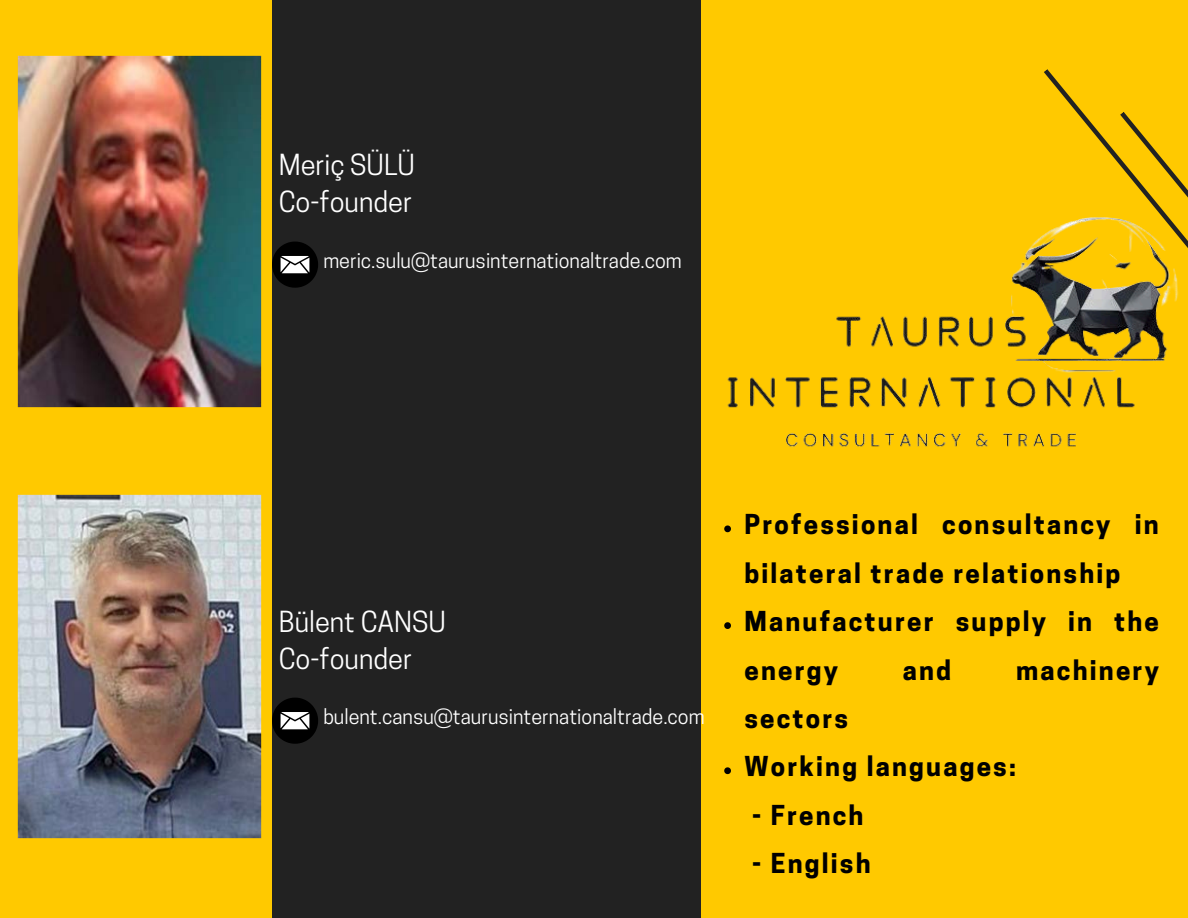
<style>
.page{position:relative;width:1188px;height:918px;background:#ffc900}
.page>*{position:absolute;margin:0;border:0;box-sizing:border-box;transform-origin:0 0}
.t1{font:27.3px/37.2px "Cooper Hewitt";color:#fff}
.t2{font:700 25.8px/48.3px "Cooper Hewitt";letter-spacing:.085em;color:#000}
.t3{font:19.8px "Cooper Hewitt";color:#fff}
</style>
<div class="page">
<div style="left:272px;top:0;width:429px;height:918px;background:#222"></div>
<img style="left:726px;top:69px;width:462px;height:464px">
<svg style="left:272px;top:242px;width:46px;height:46px"></svg>
<img style="left:17px;top:56px;width:245px;height:352px">
<img style="left:17px;top:494px;width:245px;height:344px">
<svg style="left:272px;top:698px;width:46px;height:46px"></svg>
<svg style="left:724px;top:525px;width:7px;height:7px"></svg>
<svg style="left:724px;top:622px;width:7px;height:7px"></svg>
<svg style="left:724px;top:767px;width:7px;height:7px"></svg>
<p class="t1" style="left:279px;top:150px;width:138px">Meriç SÜLÜ<br>Co-founder</p>
<h1 class="t3" style="left:323px;top:253px;width:360px">meric.sulu@taurusinternationaltrade.com</h1>
<h1 class="t1" style="left:279px;top:607px;width:169px">Bülent CANSU<br>Co-founder</h1>
<p class="t3" style="left:323px;top:709px;width:383px">bulent.cansu@taurusinternationaltrade.com</p>
<p class="t2" style="left:744px;top:504px;width:416px">Professional consultancy in bilateral trade relationship</p>
<p class="t2" style="left:744px;top:601px;width:416px">Manufacturer supply in the energy</p>
<p class="t2" style="left:903px;top:649px;width:50px">and</p>
<p class="t2" style="left:1016px;top:649px;width:144px">machinery</p>
<p class="t2" style="left:744px;top:697px;width:105px">sectors</p>
<p class="t2" style="left:744px;top:746px;width:273px">Working languages:</p>
<p class="t2" style="left:752px;top:794px;width:113px">- French</p>
<p class="t2" style="left:752px;top:843px;width:120px">- English</p>
</div>
